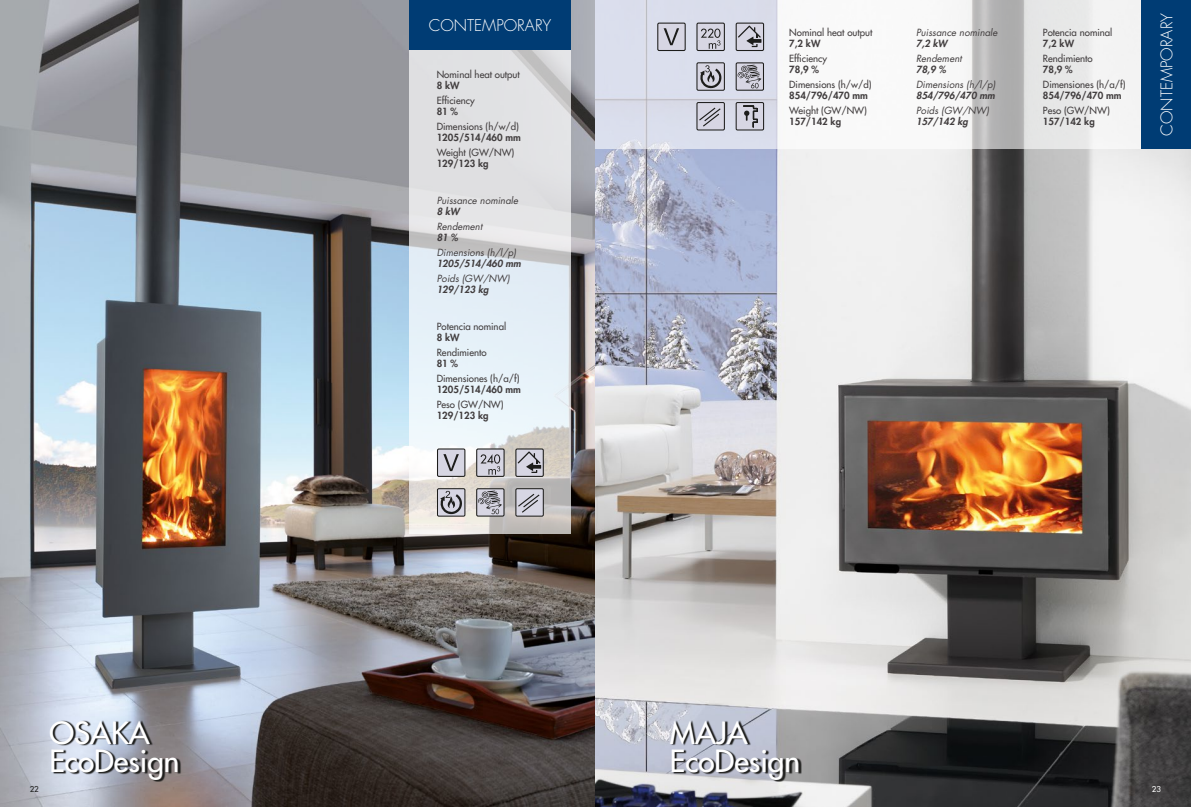
<style>
.page{position:relative;width:1191px;height:807px;background:#fff}
.page>*{position:absolute;margin:0;border:0;box-sizing:border-box;transform-origin:0 0}
.t1{font:29.75px/28px "Futura LT";color:#fff}
.t2{font:300 15.75px "Futura LT";color:#fff}
.t3{font:9.62px "Futura LT";color:#413d3e}
.t4{font:800 9.62px "Futura LT";color:#413d3e}
.t5{font:italic 9.62px "Futura LT";color:#413d3e}
.t6{font:italic 800 9.62px "Futura LT";color:#413d3e}
.t7{font:7.88px "Futura LT";color:#1d1d1b}
.t8{font:7.88px "Futura LT";color:#fff}
</style>
<div class="page">
<img style="left:0;top:0;width:1191px;height:806px">
<svg style="left:409px;top:50px;width:161px;height:483px;background:#e0e4e7"></svg>
<div style="left:409px;top:0;width:161px;height:50px;background:#003c74"></div>
<div style="left:437px;top:448px;width:28px;height:28px;background:#d7d6e3"></div>
<div style="left:437px;top:448px;width:28px;height:28px;border:1px solid #1d1d1b"></div>
<svg style="left:443px;top:454px;width:16px;height:17px"></svg>
<div style="left:476px;top:488px;width:28px;height:28px;border:1px solid #1d1d1b"></div>
<svg style="left:478px;top:490px;width:24px;height:24px"></svg>
<div style="left:477px;top:448px;width:27px;height:28px;background:#d7d6e3"></div>
<div style="left:476px;top:448px;width:28px;height:28px;border:1px solid #1d1d1b"></div>
<svg style="left:480px;top:454px;width:20px;height:20px"></svg>
<div style="left:516px;top:488px;width:27px;height:28px;background:#d7d6e3"></div>
<div style="left:515px;top:488px;width:29px;height:28px;border:1px solid #1d1d1b"></div>
<svg style="left:518px;top:493px;width:22px;height:20px"></svg>
<div style="left:516px;top:449px;width:27px;height:27px;background:#d7d6e3"></div>
<div style="left:515px;top:448px;width:29px;height:28px;border:1px solid #1d1d1b"></div>
<svg style="left:518px;top:451px;width:23px;height:21px"></svg>
<div style="left:437px;top:488px;width:28px;height:28px;border:1px solid #1d1d1b"></div>
<svg style="left:439px;top:490px;width:24px;height:25px"></svg>
<svg style="left:595px;top:0;width:546px;height:149px"></svg>
<div style="left:658px;top:23px;width:27px;height:27px;background:#d7d6e3"></div>
<div style="left:657px;top:23px;width:28px;height:28px;border:1px solid #1d1d1b"></div>
<svg style="left:663px;top:28px;width:16px;height:17px"></svg>
<div style="left:697px;top:23px;width:27px;height:27px;background:#d7d6e3"></div>
<div style="left:696px;top:23px;width:29px;height:28px;border:1px solid #1d1d1b"></div>
<svg style="left:701px;top:29px;width:19px;height:20px"></svg>
<div style="left:736px;top:23px;width:27px;height:27px;background:#d7d6e3"></div>
<div style="left:735px;top:23px;width:29px;height:28px;border:1px solid #1d1d1b"></div>
<svg style="left:738px;top:26px;width:23px;height:21px"></svg>
<div style="left:736px;top:102px;width:27px;height:28px;background:#d7d6e3"></div>
<div style="left:735px;top:102px;width:29px;height:28px;border:1px solid #1d1d1b"></div>
<svg style="left:743px;top:106px;width:15px;height:21px"></svg>
<div style="left:697px;top:63px;width:27px;height:27px;background:#d7d6e3"></div>
<div style="left:696px;top:62px;width:29px;height:29px;border:1px solid #1d1d1b"></div>
<svg style="left:699px;top:65px;width:24px;height:25px"></svg>
<div style="left:697px;top:102px;width:27px;height:28px;background:#d7d6e3"></div>
<div style="left:696px;top:102px;width:29px;height:28px;border:1px solid #1d1d1b"></div>
<svg style="left:699px;top:107px;width:22px;height:20px"></svg>
<div style="left:736px;top:63px;width:27px;height:27px;background:#d7d6e3"></div>
<div style="left:735px;top:62px;width:29px;height:29px;border:1px solid #1d1d1b"></div>
<svg style="left:737px;top:65px;width:24px;height:23px"></svg>
<div style="left:1141px;top:0;width:50px;height:149px;background:#003c74"></div>
<svg style="left:51px;top:720px;width:130px;height:61px;background:#90939c"></svg>
<svg style="left:671px;top:720px;width:130px;height:61px;background:#9a9ca6"></svg>
<h2 class="t2" style="left:429px;top:16px;width:124px">CONTEMPORARY</h2>
<h2 class="t2" style="left:1157px;top:136px;width:124px;rotate:-90deg">CONTEMPORARY</h2>
<p class="t3" style="left:1043px;top:26px;width:71px">Potencia nominal</p>
<p class="t4" style="left:1043px;top:37px;width:33px">7,2 kW</p>
<p class="t3" style="left:1043px;top:52px;width:51px">Rendimiento</p>
<p class="t4" style="left:1043px;top:63px;width:31px">78,9 %</p>
<p class="t3" style="left:1043px;top:78px;width:84px">Dimensiones (h/a/f)</p>
<p class="t4" style="left:1043px;top:89px;width:80px">854/796/470 mm</p>
<p class="t3" style="left:1043px;top:104px;width:68px">Peso (GW/NW)</p>
<p class="t4" style="left:1043px;top:115px;width:53px">157/142 kg</p>
<p class="t3" style="left:789px;top:26px;width:85px">Nominal heat output</p>
<p class="t4" style="left:789px;top:37px;width:33px">7,2 kW</p>
<p class="t3" style="left:789px;top:52px;width:39px">Efficiency</p>
<p class="t4" style="left:789px;top:63px;width:31px">78,9 %</p>
<p class="t3" style="left:789px;top:78px;width:84px">Dimensions (h/w/d)</p>
<p class="t4" style="left:789px;top:89px;width:80px">854/796/470 mm</p>
<p class="t3" style="left:789px;top:104px;width:79px">Weight (GW/NW)</p>
<p class="t4" style="left:789px;top:115px;width:53px">157/142 kg</p>
<p class="t5" style="left:916px;top:26px;width:83px">Puissance nominale</p>
<p class="t6" style="left:916px;top:37px;width:33px">7,2 kW</p>
<p class="t5" style="left:916px;top:52px;width:47px">Rendement</p>
<p class="t6" style="left:916px;top:63px;width:31px">78,9 %</p>
<p class="t5" style="left:916px;top:78px;width:81px">Dimensions (h/l/p)</p>
<p class="t6" style="left:916px;top:89px;width:80px">854/796/470 mm</p>
<p class="t5" style="left:916px;top:104px;width:75px">Poids (GW/NW)</p>
<p class="t6" style="left:916px;top:115px;width:53px">157/142 kg</p>
<p class="t3" style="left:437px;top:69px;width:85px">Nominal heat output</p>
<p class="t4" style="left:437px;top:79px;width:24px">8 kW</p>
<p class="t3" style="left:437px;top:95px;width:39px">Efficiency</p>
<p class="t4" style="left:437px;top:105px;width:23px">81 %</p>
<p class="t3" style="left:437px;top:120px;width:84px">Dimensions (h/w/d)</p>
<p class="t4" style="left:437px;top:131px;width:86px">1205/514/460 mm</p>
<p class="t3" style="left:437px;top:146px;width:79px">Weight (GW/NW)</p>
<p class="t4" style="left:437px;top:157px;width:53px">129/123 kg</p>
<p class="t5" style="left:437px;top:194px;width:83px">Puissance nominale</p>
<p class="t6" style="left:437px;top:205px;width:24px">8 kW</p>
<p class="t5" style="left:437px;top:220px;width:47px">Rendement</p>
<p class="t6" style="left:437px;top:231px;width:23px">81 %</p>
<p class="t5" style="left:437px;top:246px;width:81px">Dimensions (h/l/p)</p>
<p class="t6" style="left:437px;top:257px;width:86px">1205/514/460 mm</p>
<p class="t5" style="left:437px;top:272px;width:75px">Poids (GW/NW)</p>
<p class="t6" style="left:437px;top:283px;width:53px">129/123 kg</p>
<p class="t3" style="left:437px;top:320px;width:71px">Potencia nominal</p>
<p class="t4" style="left:437px;top:330px;width:24px">8 kW</p>
<p class="t3" style="left:437px;top:346px;width:51px">Rendimiento</p>
<p class="t4" style="left:437px;top:356px;width:23px">81 %</p>
<p class="t3" style="left:437px;top:372px;width:84px">Dimensiones (h/a/f)</p>
<p class="t4" style="left:437px;top:382px;width:86px">1205/514/460 mm</p>
<p class="t3" style="left:437px;top:398px;width:68px">Peso (GW/NW)</p>
<p class="t4" style="left:437px;top:408px;width:53px">129/123 kg</p>
<h1 class="t1" style="left:49px;top:718px;width:132px">OSAKA<br>EcoDesign</h1>
<h1 class="t1" style="left:670px;top:718px;width:132px">MAJA<br>EcoDesign</h1>
<p class="t7" style="left:30px;top:783px;width:11px">22</p>
<p class="t8" style="left:1152px;top:783px;width:11px">23</p>
</div>
